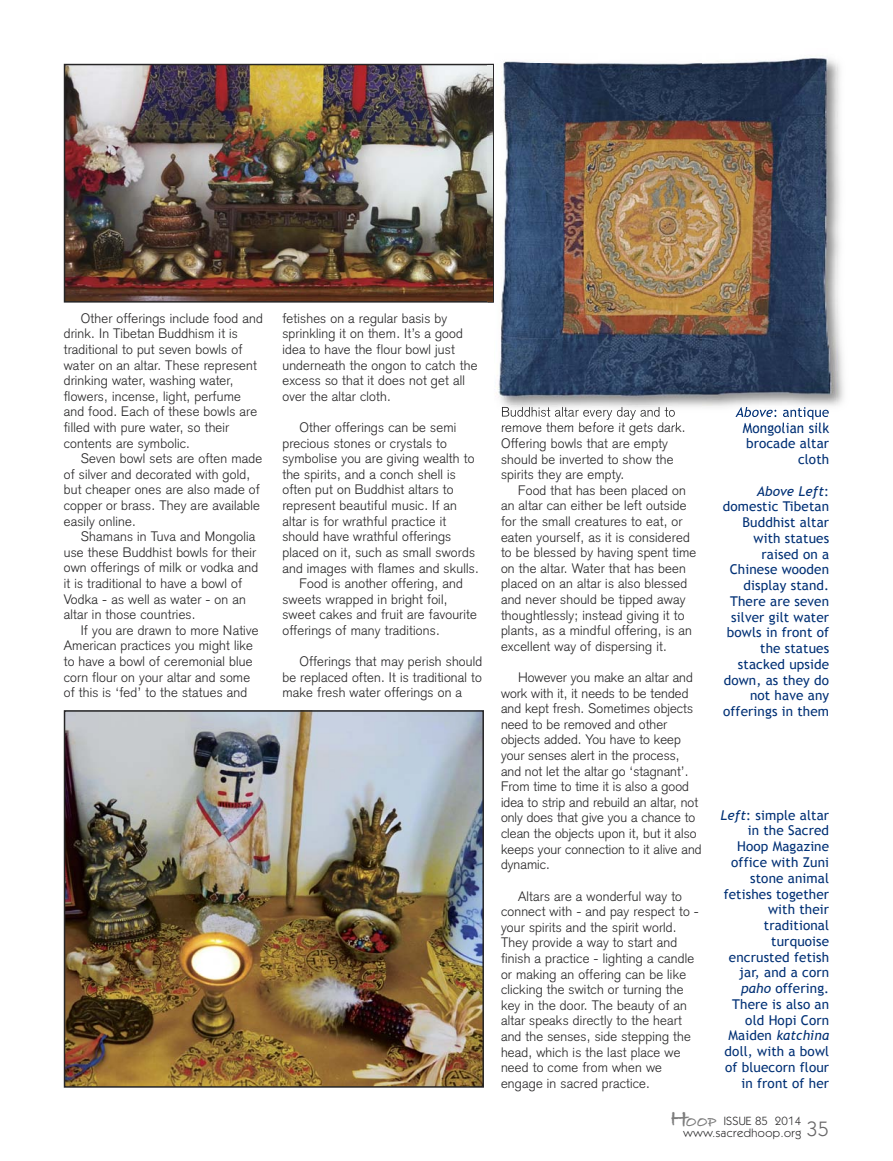
<style>
.page{position:relative;width:893px;height:1161px;background:#fff}
.page>*{position:absolute;margin:0;border:0;box-sizing:border-box;transform-origin:0 0}
.t1{font:300 13.5px/15.6px "Akzidenz Grotesk";letter-spacing:.015em;color:#272627}
.t2{font:13.5px/15.8px "Trebuchet MS";letter-spacing:.01em;color:#003075;text-align:right}
.t3{font:12px/12.3px "Kabel IT Cby BT";letter-spacing:.045em;color:#272627}
.s1{font-family:"Bradley Hand ITCTT";font-weight:700;font-size:24px;color:#7d7d7d}
.s2{font-family:"Bradley Hand ITCTT";font-weight:700;font-size:15px;color:#7d7d7d}
.s3{font-size:21px;color:#686768}
.s4{font-style:italic}
</style>
<div class="page">
<img style="left:67px;top:713px;width:414px;height:372px">
<div style="left:64px;top:710px;width:420px;height:378px;border:2px solid #272627"></div>
<img style="left:67px;top:67px;width:421px;height:233px">
<div style="left:64px;top:64px;width:430px;height:239px;border:2px solid #272627"></div>
<img style="left:488px;top:63px;width:356px;height:360px">
<img style="left:735px;top:407px;width:38px;height:10px">
<img style="left:774px;top:407px;width:55px;height:13px">
<img style="left:744px;top:423px;width:85px;height:4px">
<img style="left:488px;top:303px;width:214px;height:124px">
<img style="left:502px;top:407px;width:97px;height:10px">
<img style="left:502px;top:422px;width:106px;height:5px">
<img style="left:488px;top:64px;width:6px;height:239px">
<img style="left:488px;top:65px;width:5px;height:237px">
<img style="left:488px;top:65px;width:4px;height:236px">
<img style="left:494px;top:58px;width:344px;height:349px">
<p class="t1" style="left:64px;top:312px;width:200px;text-indent:17px">Other offerings include food and drink. In Tibetan Buddhism it is traditional to put seven bowls of water on an altar. These represent drinking water, washing water, flowers, incense, light, perfume and food. Each of these bowls are filled with pure water, so their contents are symbolic.</p>
<p class="t1" style="left:64px;top:452px;width:200px;text-indent:17px">Seven bowl sets are often made of silver and decorated with gold, but cheaper ones are also made of copper or brass. They are available easily online.</p>
<p class="t1" style="left:64px;top:530px;width:196px;text-indent:17px">Shamans in Tuva and Mongolia use these Buddhist bowls for their own offerings of milk or vodka and it is traditional to have a bowl of<br>Vodka - as well as water - on an altar in those countries.</p>
<p class="t1" style="left:64px;top:624px;width:196px;text-indent:17px">If you are drawn to more Native<br>American practices you might like to have a bowl of ceremonial blue corn flour on your altar and some of this is ‘fed’ to the statues and</p>
<p class="t1" style="left:282px;top:312px;width:197px">fetishes on a regular basis by sprinkling it on them. It’s a good idea to have the flour bowl just underneath the ongon to catch the excess so that it does not get all over the altar cloth.</p>
<p class="t1" style="left:299px;top:421px;width:158px">Other offerings can be semi</p>
<p class="t1" style="left:282px;top:437px;width:166px">precious stones or crystals to</p>
<p class="t1" style="left:282px;top:452px;width:194px">symbolise you are giving wealth to</p>
<p class="t1" style="left:282px;top:468px;width:175px">the spirits, and a conch shell is</p>
<p class="t1" style="left:282px;top:483px;width:173px">often put on Buddhist altars to</p>
<p class="t1" style="left:282px;top:499px;width:176px">represent beautiful music. If an</p>
<p class="t1" style="left:282px;top:515px;width:165px">altar is for wrathful practice it</p>
<p class="t1" style="left:282px;top:530px;width:170px">should have wrathful offerings</p>
<p class="t1" style="left:282px;top:546px;width:194px">placed on it, such as small swords</p>
<p class="t1" style="left:282px;top:561px;width:198px">and images with flames and skulls.</p>
<p class="t1" style="left:299px;top:577px;width:165px">Food is another offering, and</p>
<p class="t1" style="left:282px;top:593px;width:167px">sweets wrapped in bright foil,</p>
<p class="t1" style="left:282px;top:608px;width:196px">sweet cakes and fruit are favourite</p>
<p class="t1" style="left:282px;top:624px;width:159px">offerings of many traditions.</p>
<p class="t1" style="left:282px;top:655px;width:201px;text-align:justify;text-indent:17px">Offerings that may perish should be replaced often. It is traditional to make fresh water offerings on a</p>
<p class="t1" style="left:501px;top:421px;width:186px">remove them before it gets dark.<br>Offering bowls that are empty should be inverted to show the spirits they are empty.</p>
<p class="t1" style="left:501px;top:484px;width:197px;text-indent:17px">Food that has been placed on an altar can either be left outside for the small creatures to eat, or eaten yourself, as it is considered to be blessed by having spent time on the altar. Water that has been placed on an altar is also blessed and never should be tipped away thoughtlessly; instead giving it to plants, as a mindful offering, is an excellent way of dispersing it.</p>
<p class="t1" style="left:501px;top:671px;width:202px;text-indent:17px">However you make an altar and work with it, it needs to be tended and kept fresh. Sometimes objects need to be removed and other objects added. You have to keep your senses alert in the process, and not let the altar go ‘stagnant’.<br>From time to time it is also a good idea to strip and rebuild an altar, not only does that give you a chance to clean the objects upon it, but it also keeps your connection to it alive and dynamic.</p>
<p class="t1" style="left:501px;top:889px;width:199px;text-indent:17px">Altars are a wonderful way to connect with - and pay respect to - your spirits and the spirit world.<br>They provide a way to start and finish a practice - lighting a candle or making an offering can be like clicking the switch or turning the key in the door. The beauty of an altar speaks directly to the heart and the senses, side stepping the head, which is the last place we need to come from when we engage in sacred practice.</p>
<p class="t3" style="left:684px;top:1115px;width:147px;text-indent:-14px"><span class="s1">H</span><span class="s2">OOP</span> ISSUE 85 2014 www.sacredhoop.org <span class="s3">35</span></p>
<p class="t2" style="left:743px;top:420px;width:88px">Mongolian silk brocade altar cloth</p>
<p class="t2" style="left:723px;top:483px;width:108px"><span class="s4">Above Left</span>: domestic Tibetan<br>Buddhist altar with statues raised on a<br>Chinese wooden display stand.<br>There are seven silver gilt water bowls in front of the statues stacked upside down, as they do not have any offerings in them</p>
<p class="t2" style="left:720px;top:807px;width:110px"><span class="s4">Left</span>: simple altar in the Sacred<br>Hoop Magazine office with Zuni stone animal fetishes together with their traditional turquoise encrusted fetish jar, and a corn <span class="s4">paho</span> offering.<br>There is also an old Hopi Corn<br>Maiden <span class="s4">katchina </span>doll, with a bowl of bluecorn flour in front of her</p>
</div>
